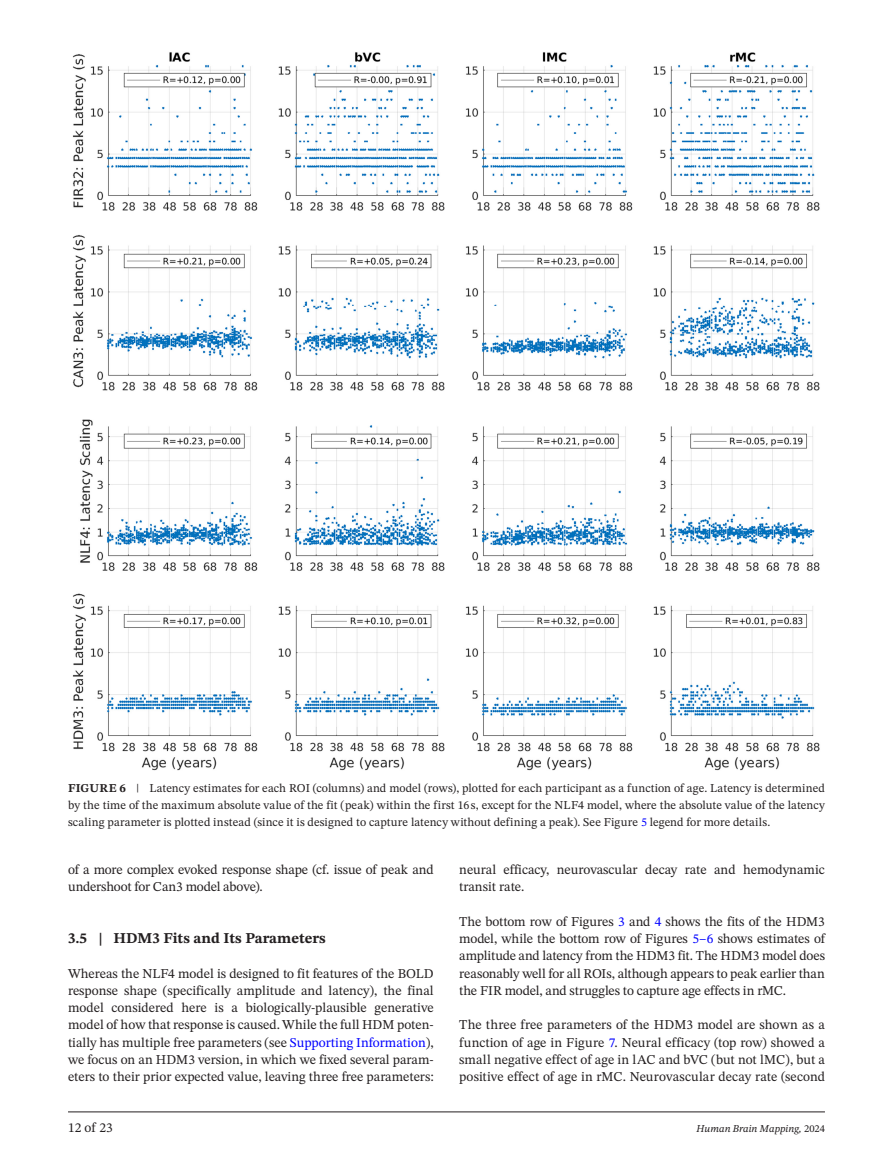
<style>
.page{position:relative;width:893px;height:1174px;background:#fff}
.page>*{position:absolute;margin:0;border:0;box-sizing:border-box;transform-origin:0 0}
.t1{font:700 15px "STIX Two Text";color:#231f20}
.t2{font:13.5px/17.2px "STIX Two Text";color:#231f20;text-align:justify}
.t3{font:12px/17.2px "STIX Two Text";letter-spacing:.01em;color:#231f20;text-align:justify}
.t4{font:italic 10.5px "STIX Two Text";color:#231f20}
.s1{font-weight:700}
.s2{color:#00f}
.s3{font-style:normal}
</style>
<div class="page">
<hr style="left:68px;top:1111px;width:757px;height:1px;background:#231f20">
<img style="left:72px;top:52px;width:748px;height:719px">
<p class="t3" style="left:68px;top:779px;width:758px"><span class="s1">FIGURE 6</span> | Latency estimates for each ROI (columns) and model (rows), plotted for each participant as a function of age. Latency is determined by the time of the maximum absolute value of the fit (peak) within the first 16 s, except for the NLF4 model, where the absolute value of the latency scaling parameter is plotted instead (since it is designed to capture latency without defining a peak). See Figure <span class="s2">5</span> legend for more details.</p>
<p class="t2" style="left:68px;top:861px;width:367px">of a more complex evoked response shape (cf. issue of peak and undershoot for Can3 model above).</p>
<p class="t1" style="left:68px;top:927px;width:259px">3.5 | HDM3 Fits and Its Parameters</p>
<p class="t2" style="left:68px;top:964px;width:367px">Whereas the NLF4 model is designed to fit features of the BOLD response shape (specifically amplitude and latency), the final model considered here is a biologically-plausible generative model of how that response is caused. While the full HDM poten&shy;tially has multiple free parameters (see <span class="s2">Supporting Information</span>), we focus on an HDM3 version, in which we fixed several param&shy;eters to their prior expected value, leaving three free parameters:</p>
<p class="t2" style="left:459px;top:861px;width:367px">neural efficacy, neurovascular decay rate and hemodynamic transit rate.</p>
<p class="t2" style="left:459px;top:912px;width:367px">The bottom row of Figures <span class="s2">3</span> and <span class="s2">4</span> shows the fits of the HDM3 model, while the bottom row of Figures <span class="s2">5–6</span> shows estimates of amplitude and latency from the HDM3 fit. The HDM3 model does reasonably well for all ROIs, although appears to peak earlier than the FIR model, and struggles to capture age effects in rMC.</p>
<p class="t2" style="left:459px;top:1016px;width:367px">The three free parameters of the HDM3 model are shown as a function of age in Figure <span class="s2">7</span>. Neural efficacy (top row) showed a small negative effect of age in lAC and bVC (but not lMC), but a positive effect of age in rMC. Neurovascular decay rate (second</p>
<p class="t2" style="left:68px;top:1119px;width:46px">12 of 23</p>
<p class="t4" style="left:697px;top:1121px;width:130px">Human Brain Mapping, <span class="s3">2024</span></p>
</div>
